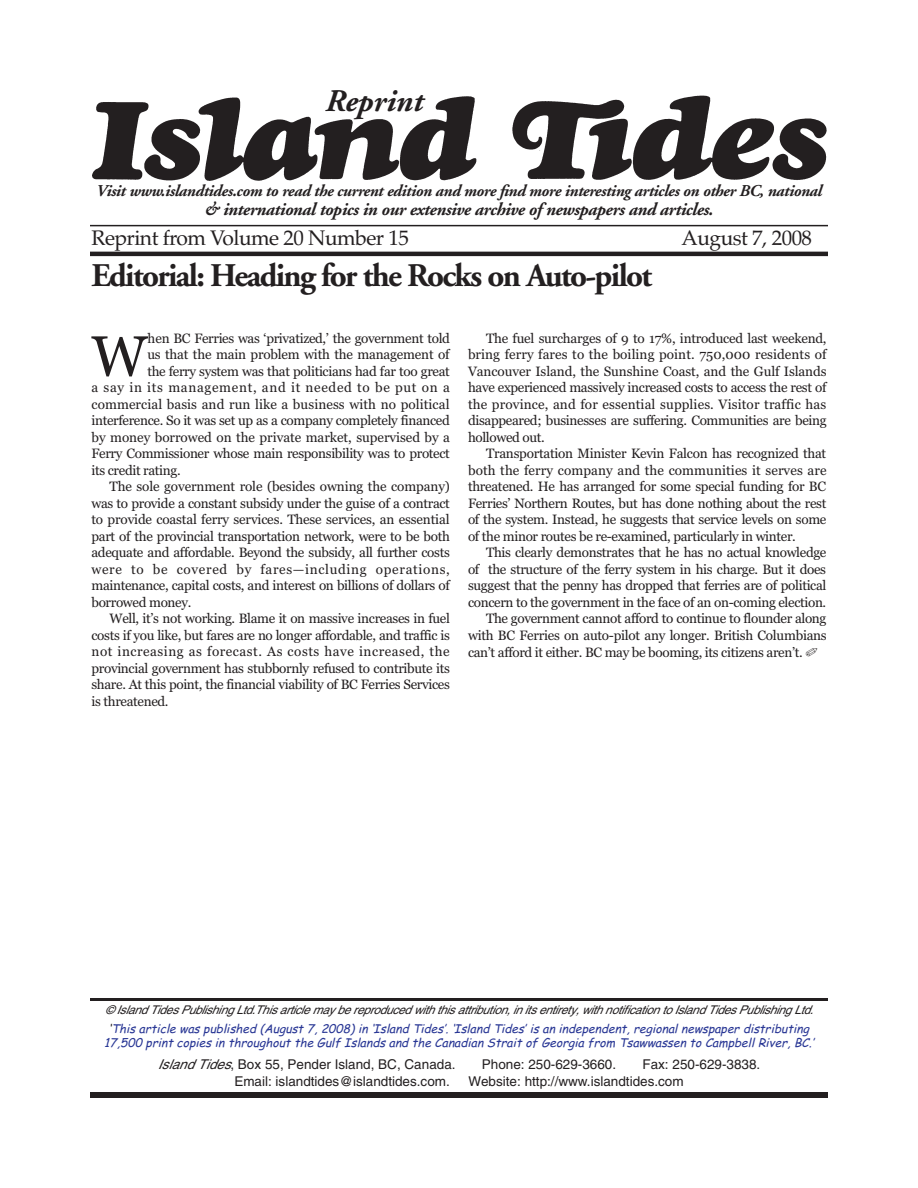
<style>
.page{position:relative;width:918px;height:1188px;background:#fff}
.page>*{position:absolute;margin:0;border:0;box-sizing:border-box;transform-origin:0 0}
.t1{font:57.15px "Georgia";color:#231f20}
.t2{font:700 33px "Adobe Garamond";letter-spacing:-.05em;color:#231f20}
.t3{font:italic 700 31.5px "Adobe Garamond";color:#231f20}
.t4{font:21px "Palatino";letter-spacing:-.025em;color:#231f20}
.t5{font:italic 700 18px "Adobe Garamond";letter-spacing:-.025em;color:#231f20}
.t6{font:italic 700 16.5px "Adobe Garamond";letter-spacing:-.025em;color:#231f20}
.t7{font:13.5px/16.5px "Georgia";letter-spacing:-.025em;color:#231f20;text-align:justify}
.t8{font:13.5px "Helvetica";color:#231f20}
.t9{font:13.5px "Georgia";letter-spacing:-.005em;color:#231f20}
.t10{font:13.5px "Georgia";letter-spacing:.05em;color:#231f20}
.t11{font:13.5px "Georgia";letter-spacing:.005em;color:#231f20}
.t12{font:13.5px "Georgia";letter-spacing:.04em;color:#231f20}
.t13{font:italic 12px/14.5px "Comic Sans MS";color:#293795;text-align:center}
.t14{font:italic 12px "Helvetica";letter-spacing:-.025em;color:#231f20}
.s1{color:#231f20}
.s2{font-style:italic}
</style>
<div class="page">
<hr style="left:90px;top:225px;width:738px;height:1px;background:#231f20">
<hr style="left:90px;top:252px;width:738px;height:4px;background:#231f20">
<img style="left:92px;top:95px;width:735px;height:86px">
<hr style="left:90px;top:998px;width:738px;height:3px;background:#231f20">
<div style="left:90px;top:1092px;width:738px;height:6px;background:#231f20"></div>
<h3 class="t3" style="left:326px;top:89px;width:99px">Reprint</h3>
<p class="t6" style="left:96px;top:184px;width:727px">Visit www.islandtides.com to read the current edition and more find more interesting articles on other BC, national</p>
<h3 class="t5" style="left:205px;top:202px;width:510px">&amp; international topics in our extensive archive of newspapers and articles.</h3>
<h3 class="t4" style="left:92px;top:225px;width:319px">Reprint from Volume 20 Number 15</h3>
<h3 class="t4" style="left:682px;top:225px;width:132px">August 7, 2008</h3>
<h2 class="t2" style="left:92px;top:262px;width:562px">Editorial: Heading for the Rocks on Auto-pilot</h2>
<h1 class="t1" style="left:92px;top:323px;width:57px">W</h1>
<p class="t7" style="left:147px;top:330px;width:304px">hen BC Ferries was ‘privatized,’ the government told</p>
<p class="t7" style="left:147px;top:347px;width:304px">us that the main problem with the management of</p>
<p class="t7" style="left:147px;top:363px;width:304px">the ferry system was that politicians had far too great</p>
<p class="t10" style="left:91px;top:380px;width:360px">a say in its management, and it needed to be put on a</p>
<p class="t11" style="left:91px;top:396px;width:360px">commercial basis and run like a business with no political</p>
<p class="t7" style="left:91px;top:413px;width:360px">interference. So it was set up as a company completely financed</p>
<p class="t9" style="left:91px;top:429px;width:360px">by money borrowed on the private market, supervised by a</p>
<p class="t7" style="left:91px;top:446px;width:360px">Ferry Commissioner whose main responsibility was to protect</p>
<p class="t7" style="left:91px;top:462px;width:91px">its credit rating.</p>
<p class="t9" style="left:109px;top:479px;width:342px">The sole government role (besides owning the company)</p>
<p class="t7" style="left:91px;top:495px;width:360px">was to provide a constant subsidy under the guise of a contract</p>
<p class="t7" style="left:91px;top:512px;width:360px">to provide coastal ferry services. These services, an essential</p>
<p class="t7" style="left:91px;top:528px;width:360px">part of the provincial transportation network, were to be both</p>
<p class="t7" style="left:91px;top:545px;width:360px">adequate and affordable. Beyond the subsidy, all further costs</p>
<p class="t10" style="left:91px;top:561px;width:360px">were to be covered by fares—including operations,</p>
<p class="t7" style="left:91px;top:578px;width:360px">maintenance, capital costs, and interest on billions of dollars of</p>
<p class="t7" style="left:91px;top:594px;width:101px">borrowed money.</p>
<p class="t7" style="left:109px;top:611px;width:342px">Well, it’s not working. Blame it on massive increases in fuel</p>
<p class="t7" style="left:91px;top:627px;width:360px">costs if you like, but fares are no longer affordable, and traffic is</p>
<p class="t12" style="left:91px;top:644px;width:360px">not increasing as forecast. As costs have increased, the</p>
<p class="t7" style="left:91px;top:660px;width:360px">provincial government has stubbornly refused to contribute its</p>
<p class="t7" style="left:91px;top:677px;width:360px">share. At this point, the financial viability of BC Ferries Services</p>
<p class="t7" style="left:91px;top:693px;width:79px">is threatened.</p>
<p class="t7" style="left:468px;top:330px;width:360px;text-indent:18px">The fuel surcharges of 9 to 17%, introduced last weekend, bring ferry fares to the boiling point. 750,000 residents of Vancouver Island, the Sunshine Coast, and the Gulf Islands have experienced massively increased costs to access the rest of the province, and for essential supplies. Visitor traffic has disappeared; businesses are suffering. Communities are being hollowed out.</p>
<p class="t7" style="left:468px;top:446px;width:360px;text-indent:18px">Transportation Minister Kevin Falcon has recognized that both the ferry company and the communities it serves are threatened. He has arranged for some special funding for BC Ferries’ Northern Routes, but has done nothing about the rest of the system. Instead, he suggests that service levels on some of the minor routes be re-examined, particularly in winter.</p>
<p class="t7" style="left:486px;top:545px;width:342px">This clearly demonstrates that he has no actual knowledge</p>
<p class="t7" style="left:468px;top:561px;width:360px">of the structure of the ferry system in his charge. But it does</p>
<p class="t7" style="left:468px;top:578px;width:360px">suggest that the penny has dropped that ferries are of political</p>
<p class="t7" style="left:468px;top:594px;width:360px">concern to the government in the face of an on-coming election.</p>
<p class="t7" style="left:486px;top:611px;width:342px">The government cannot afford to continue to flounder along</p>
<p class="t7" style="left:468px;top:627px;width:360px">with BC Ferries on auto-pilot any longer. British Columbians</p>
<p class="t7" style="left:468px;top:644px;width:351px">can’t afford it either. BC may be booming, its citizens aren’t. ✐</p>
<p class="t14" style="left:105px;top:1005px;width:712px">© Island Tides Publishing Ltd.This article may be reproduced with this attribution,in its entirety,with notification to Island Tides Publishing Ltd.</p>
<p class="t13" style="left:104px;top:1021px;width:715px"><span class="s1">‘</span>Thisarticlewaspublished (August7,2008)in‘Island Tides’.‘Island Tides’isanindependent,regionalnewspaperdistributing<br>17,500 printcopiesinthroughouttheGulfIslandsand theCanadianStraitofGeorgiafrom TsawwassentoCampbellRiver,BC.’</p>
<p class="t8" style="left:158px;top:1060px;width:299px"><span class="s2">Island Tides</span>, Box 55, Pender Island, BC, Canada.</p>
<p class="t8" style="left:482px;top:1060px;width:136px">Phone: 250-629-3660.</p>
<p class="t8" style="left:642px;top:1060px;width:119px">Fax: 250-629-3838.</p>
<p class="t8" style="left:234px;top:1076px;width:217px">Email: islandtides@islandtides.com.</p>
<p class="t8" style="left:469px;top:1076px;width:217px">Website: http://www.islandtides.com</p>
</div>
